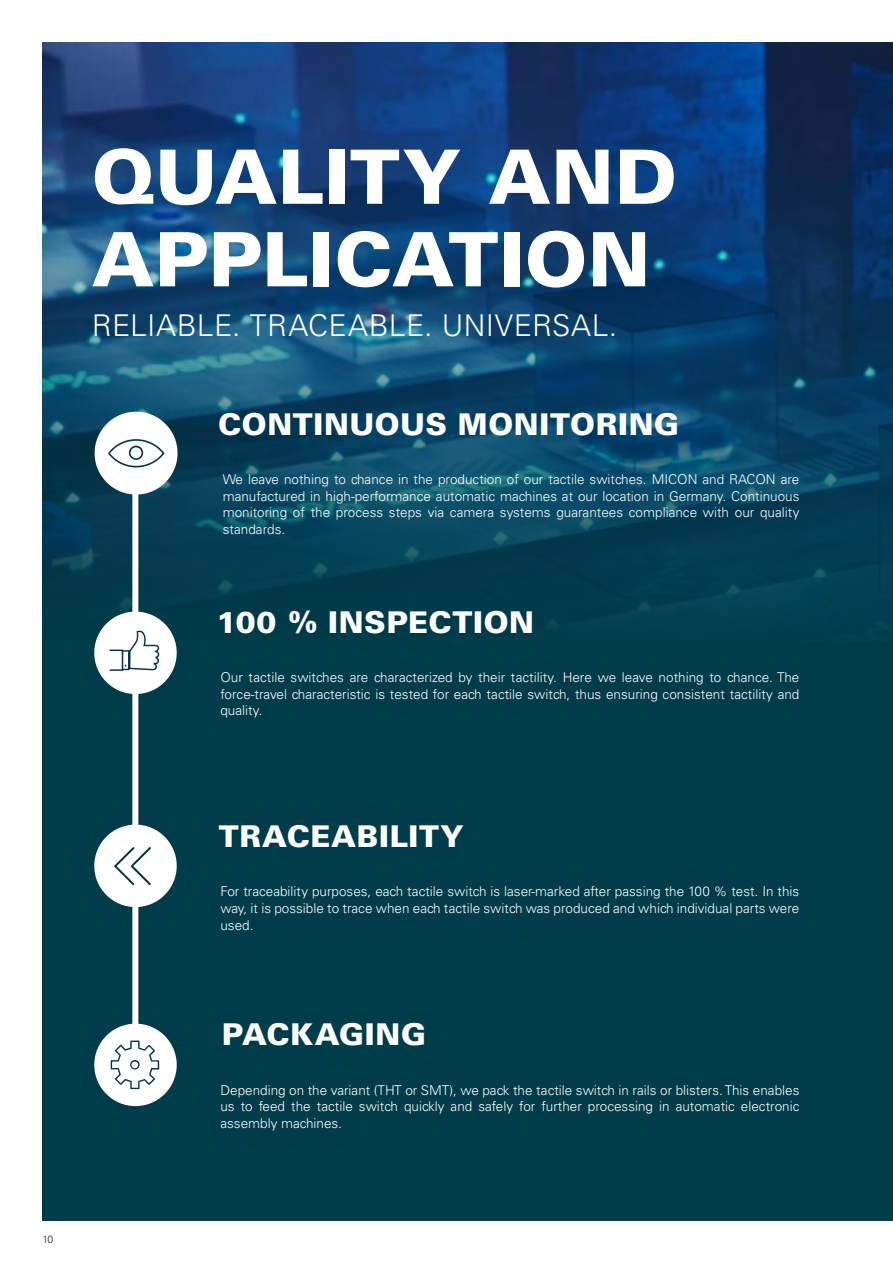
<style>
.page{position:relative;width:893px;height:1263px;background:#fff}
.page>*{position:absolute;margin:0;border:0;box-sizing:border-box;transform-origin:0 0}
.Headline_größe_varia{font:900 75px "Univers LT Std";letter-spacing:.005em;color:#fff}
.Headline_größe_varia-2{font:900 30px "Univers LT Std";letter-spacing:.015em;color:#fff}
.Headline_größe_varia-3{font:300 30px "Univers LT Std";letter-spacing:.015em;color:#fff}
.Paginierung{font:300 13.5px/16.5px "Univers LT Std";color:#fff;text-align:justify}
.t1{font:300 10.5px "Univers LT Std";color:#231f20}
</style>
<div class="page">
<img style="left:43px;top:43px;width:850px;height:94px">
<svg style="left:43px;top:137px;width:850px;height:506px;background:#0b4367"></svg>
<div style="left:43px;top:643px;width:850px;height:577px;background:#003c49"></div>
<div style="left:132px;top:423px;width:6px;height:627px;background:#fff"></div>
<div style="left:95px;top:412px;width:83px;height:83px;background:#fff;border-radius:50%"></div>
<svg style="left:108px;top:439px;width:56px;height:28px"></svg>
<div style="left:94px;top:825px;width:83px;height:82px;background:#fff;border-radius:50%"></div>
<svg style="left:114px;top:847px;width:37px;height:38px"></svg>
<div style="left:94px;top:612px;width:83px;height:82px;background:#fff;border-radius:50%"></div>
<svg style="left:109px;top:630px;width:50px;height:41px"></svg>
<div style="left:94px;top:1024px;width:83px;height:82px;background:#fff;border-radius:50%"></div>
<svg style="left:111px;top:1040px;width:48px;height:49px"></svg>
<p class="Headline_größe_varia" style="left:92px;top:130px;width:587px">QUALITY AND</p>
<p class="Headline_größe_varia" style="left:92px;top:212px;width:560px">APPLICATION</p>
<p class="Headline_größe_varia-3" style="left:92px;top:307px;width:527px">RELIABLE. TRACEABLE. UNIVERSAL.</p>
<p class="Headline_größe_varia-2" style="left:218px;top:405px;width:462px">CONTINUOUS MONITORING</p>
<p class="Paginierung" style="left:223px;top:471px;width:578px">We leave nothing to chance in the production of our tactile switches. MICON and RACON are manufactured in high-performance automatic machines at our location in Germany. Continuous monitoring of the process steps via camera systems guarantees compliance with our quality standards.</p>
<p class="Headline_größe_varia-2" style="left:217px;top:603px;width:319px">100 % INSPECTION</p>
<p class="Paginierung" style="left:220px;top:669px;width:581px">Our tactile switches are characterized by their tactility. Here we leave nothing to chance. The force-travel characteristic is tested for each tactile switch, thus ensuring consistent tactility and quality.</p>
<p class="t1" style="left:43px;top:1233px;width:12px">10</p>
<p class="Headline_größe_varia-2" style="left:219px;top:818px;width:246px">TRACEABILITY</p>
<p class="Paginierung" style="left:220px;top:883px;width:580px">For traceability purposes, each tactile switch is laser-marked after passing the 100 % test. In this way, it is possible to trace when each tactile switch was produced and which individual parts were used.</p>
<p class="Headline_größe_varia-2" style="left:222px;top:1015px;width:206px">PACKAGING</p>
<p class="Paginierung" style="left:220px;top:1081px;width:581px">Depending on the variant (THT or SMT), we pack the tactile switch in rails or blisters. This enables us to feed the tactile switch quickly and safely for further processing in automatic electronic assembly machines.</p>
</div>
